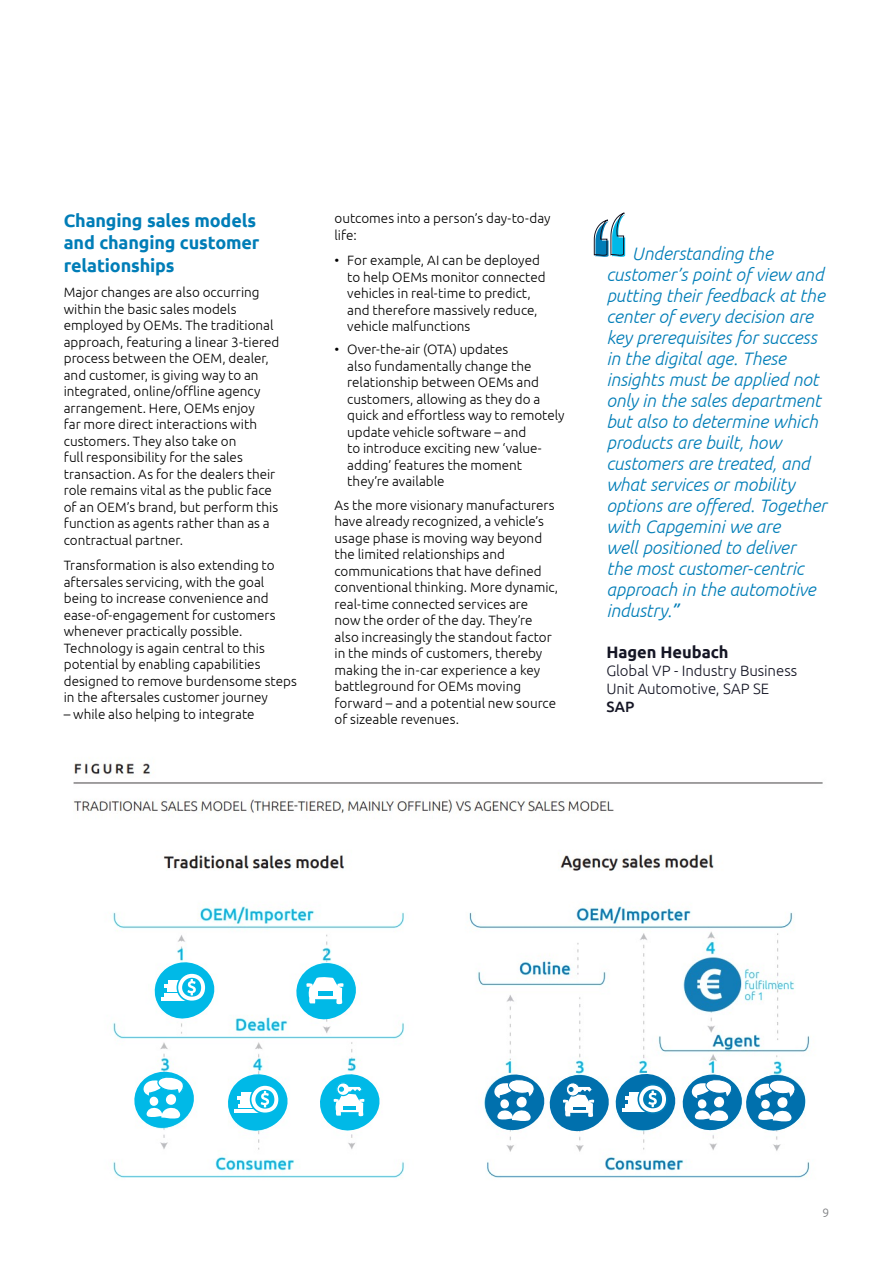
<style>
.page{position:relative;width:893px;height:1263px;background:#fff}
.page>*{position:absolute;margin:0;border:0;box-sizing:border-box;transform-origin:0 0}
.t1{font:italic 300 18px/21px "Ubuntu";letter-spacing:-.005em;color:#007db7}
.t2{font:700 18px/22.5px "Ubuntu";letter-spacing:-.01em;color:#007db7}
.t3{font:700 16.5px "Ubuntu";letter-spacing:-.005em;color:#151625}
.t4{font:300 15px/18px "Ubuntu";letter-spacing:-.005em;color:#151625}
.t5{font:500 15px "Ubuntu";color:#151625}
.t6{font:300 13.5px/16.5px "Ubuntu";color:#000}
.t7{font:300 12px "Ubuntu";color:#77787b}
.s1{font-weight:400}
</style>
<div class="page">
<img style="left:73px;top:762px;width:750px;height:416px">
<svg style="left:316px;top:1070px;width:68px;height:63px"></svg>
<svg style="left:130px;top:1068px;width:68px;height:63px"></svg>
<svg style="left:292px;top:959px;width:68px;height:63px"></svg>
<hr style="left:318px;top:992px;width:15px;height:4px;background:#00b9e7">
<svg style="left:151px;top:958px;width:68px;height:63px"></svg>
<svg style="left:224px;top:1070px;width:68px;height:63px"></svg>
<svg style="left:485px;top:1070px;width:320px;height:63px"></svg>
<svg style="left:594px;top:212px;width:32px;height:45px"></svg>
<h1 class="t2" style="left:64px;top:209px;width:197px">Changing sales models and changing customer relationships</h1>
<p class="t6" style="left:64px;top:284px;width:217px">Major changes are also occurring within the basic sales models employed by OEMs. The traditional approach, featuring a linear 3-tiered process between the OEM, dealer, and customer, is giving way to an integrated, online/offline agency arrangement. Here, OEMs enjoy<br>far more direct interactions with customers. They also take on<br>full responsibility for the sales transaction. As for the dealers their role remains vital as the public face of an OEM’s brand, but perform this function as agents rather than as a contractual partner.</p>
<p class="t6" style="left:64px;top:557px;width:235px">Transformation is also extending to aftersales servicing, with the goal being to increase convenience and ease-of-engagement for customers whenever practically possible.<br>Technology is again central to this potential by enabling capabilities designed to remove burdensome steps in the aftersales customer journey</p>
<p class="t6" style="left:64px;top:705px;width:192px">– while also helping to integrate</p>
<p class="t6" style="left:334px;top:210px;width:218px">outcomes into a person’s day-to-day life:</p>
<p class="t6" style="left:347px;top:252px;width:200px;text-indent:-13px">• For example, AI can be deployed to help OEMs monitor connected vehicles in real-time to predict, and therefore massively reduce, vehicle malfunctions</p>
<p class="t6" style="left:347px;top:341px;width:219px;text-indent:-13px">• Over-the-air (OTA) updates<br>also fundamentally change the relationship between OEMs and customers, allowing as they do a quick and effortless way to remotely update vehicle software – and<br>to introduce exciting new ‘value&shy;adding’ features the moment they’re available</p>
<p class="t6" style="left:334px;top:496px;width:225px">As the more visionary manufacturers have already recognized, a vehicle’s usage phase is moving way beyond the limited relationships and communications that have defined conventional thinking. More dynamic, real-time connected services are<br>now the order of the day. They’re also increasingly the standout factor in the minds of customers, thereby making the in-car experience a key battleground for OEMs moving forward – and a potential new source of sizeable revenues.</p>
<p class="t1" style="left:606px;top:243px;width:222px;text-indent:26px">Understanding the customer’s point of view and putting their feedback at the center of every decision are key prerequisites for success in the digital age. These insights must be applied not only in the sales department but also to determine which products are built, how customers are treated, and what services or mobility options are offered. Together with Capgemini we are<br>well positioned to deliver<br>the most customer-centric approach in the automotive industry.<span class="s1">”</span></p>
<p class="t3" style="left:606px;top:642px;width:124px">Hagen Heubach</p>
<p class="t4" style="left:606px;top:661px;width:192px">Global VP - Industry Business<br>Unit Automotive, SAP SE</p>
<p class="t5" style="left:606px;top:697px;width:30px">SAP</p>
<p class="t7" style="left:822px;top:1205px;width:8px">9</p>
</div>
